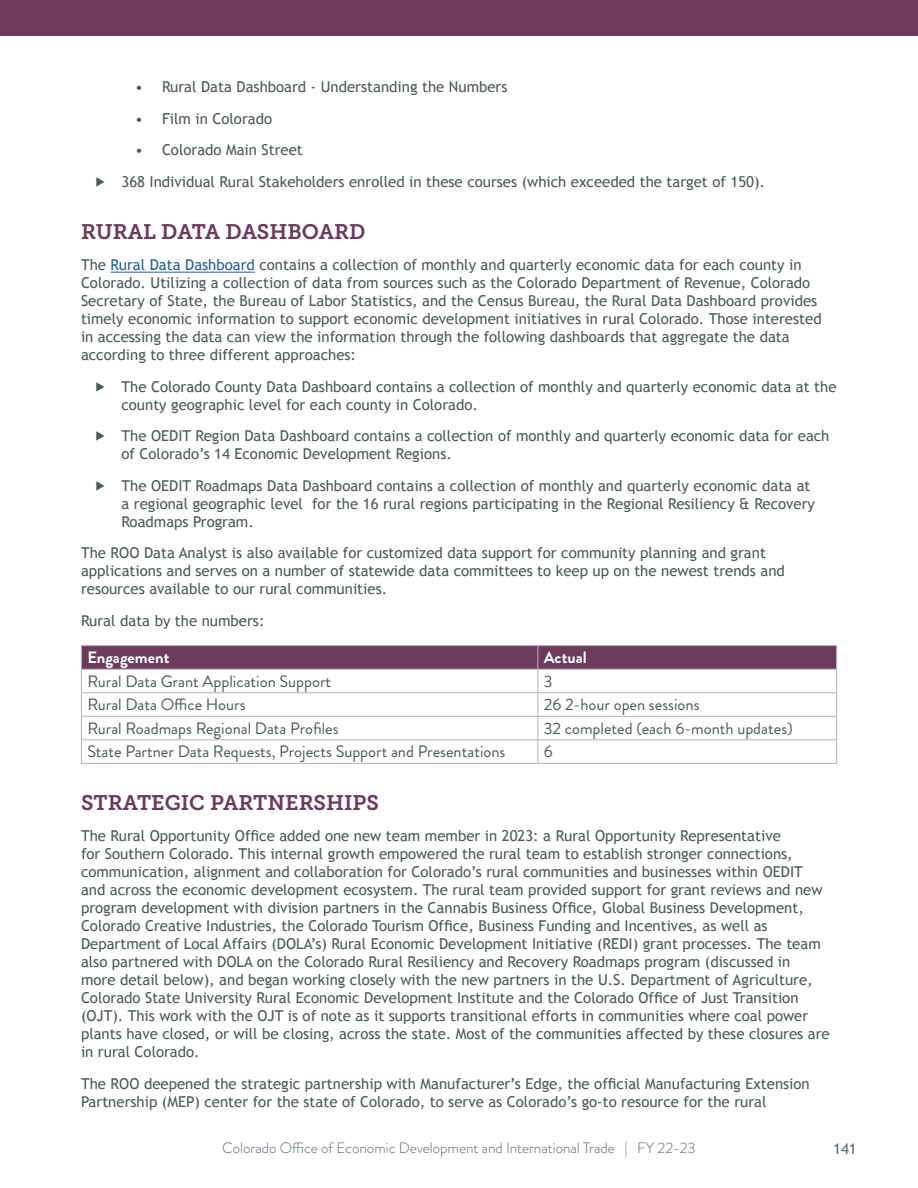
<style>
.page{position:relative;width:918px;height:1188px;background:#fff}
.page>*{position:absolute;margin:0;border:0;box-sizing:border-box;transform-origin:0 0}
.subheader_03{font:21px "Museo Slab 700";color:#6b3a5d}
.t1{font:16.5px "Brandon Grotesque";color:#4d5858}
.t2{font:700 16.5px "Brandon Grotesque";color:#fff}
.Paragraph_Style_6{font:15px/18px "Trebuchet MS";color:#4d5858}
.t3{font:300 15px "Brandon Grotesque";color:#5b6670}
.t4{font:15px "Trebuchet MS";color:#5b6771}
.s1{color:#215e9e}
.s2{color:#5b6770}
</style>
<div class="page">
<div style="left:0;top:0;width:918px;height:35px;background:#6d3a5d"></div>
<hr style="left:111px;top:272px;width:144px;height:1px;background:#215e9e">
<hr style="left:81px;top:645px;width:457px;height:1px;background:#b3b4b4">
<hr style="left:538px;top:645px;width:299px;height:1px;background:#b3b4b4">
<svg style="left:81px;top:646px;width:756px;height:117px"></svg>
<hr style="left:81px;top:763px;width:457px;height:1px;background:#b3b4b4">
<hr style="left:538px;top:763px;width:299px;height:1px;background:#b3b4b4">
<p class="Paragraph_Style_6" style="left:135px;top:78px;width:374px">• Rural Data Dashboard - Understanding the Numbers</p>
<p class="Paragraph_Style_6" style="left:135px;top:109px;width:139px">• Film in Colorado</p>
<p class="Paragraph_Style_6" style="left:135px;top:141px;width:169px">• Colorado Main Street</p>
<p class="Paragraph_Style_6" style="left:94px;top:172px;width:672px">▶ 368 Individual Rural Stakeholders enrolled in these courses (which exceeded the target of 150).</p>
<p class="subheader_03" style="left:81px;top:220px;width:286px">RURAL DATA DASHBOARD</p>
<p class="Paragraph_Style_6" style="left:81px;top:256px;width:742px">The <span class="s1">Rural Data Dashboard</span> contains a collection of monthly and quarterly economic data for each county in Colorado. Utilizing a collection of data from sources such as the Colorado Department of Revenue, Colorado Secretary of State, the Bureau of Labor Statistics, and the Census Bureau, the Rural Data Dashboard provides timely economic information to support economic development initiatives in rural Colorado. Those interested in accessing the data can view the information through the following dashboards that aggregate the data according to three different approaches:</p>
<p class="Paragraph_Style_6" style="left:122px;top:378px;width:717px;text-indent:-27px">▶ The Colorado County Data Dashboard contains a collection of monthly and quarterly economic data at the county geographic level for each county in Colorado.</p>
<p class="Paragraph_Style_6" style="left:122px;top:427px;width:709px;text-indent:-27px">▶ The OEDIT Region Data Dashboard contains a collection of monthly and quarterly economic data for each of Colorado’s 14 Economic Development Regions.</p>
<p class="Paragraph_Style_6" style="left:122px;top:477px;width:695px;text-indent:-27px">▶ The OEDIT Roadmaps Data Dashboard contains a collection of monthly and quarterly economic data at a regional geographic level for the 16 rural regions participating in the Regional Resiliency &amp; Recovery<br>Roadmaps Program.</p>
<p class="Paragraph_Style_6" style="left:81px;top:544px;width:705px">The ROO Data Analyst is also available for customized data support for community planning and grant applications and serves on a number of statewide data committees to keep up on the newest trends and resources available to our rural communities.</p>
<p class="Paragraph_Style_6" style="left:81px;top:612px;width:185px">Rural data by the numbers:</p>
<p class="t2" style="left:87px;top:646px;width:84px">Engagement</p>
<p class="t2" style="left:544px;top:646px;width:44px">Actual</p>
<p class="t1" style="left:87px;top:670px;width:245px">Rural Data Grant Application Support</p>
<p class="t1" style="left:544px;top:670px;width:10px">3</p>
<p class="t1" style="left:87px;top:693px;width:160px">Rural Data Office Hours</p>
<p class="t1" style="left:544px;top:693px;width:157px">26 2-hour open sessions</p>
<p class="t1" style="left:87px;top:717px;width:253px">Rural Roadmaps Regional Data Profiles</p>
<p class="t1" style="left:544px;top:717px;width:250px">32 completed (each 6-month updates)</p>
<p class="t1" style="left:87px;top:740px;width:420px">State Partner Data Requests, Projects Support and Presentations</p>
<p class="t1" style="left:544px;top:740px;width:10px">6</p>
<p class="subheader_03" style="left:81px;top:791px;width:299px">STRATEGIC PARTNERSHIPS</p>
<p class="Paragraph_Style_6" style="left:81px;top:827px;width:750px">The Rural Opportunity Office added one new team member in 2023: a Rural Opportunity Representative<br>for Southern Colorado. This internal growth empowered the rural team to establish stronger connections, communication, alignment and collaboration for Colorado’s rural communities and businesses within OEDIT and across the economic development ecosystem. The rural team provided support for grant reviews and new program development with division partners in the Cannabis Business Office, Global Business Development, Colorado Creative Industries, the Colorado Tourism Office, Business Funding and Incentives, as well as Department of Local Affairs (DOLA’s) Rural Economic Development Initiative (REDI) grant processes. The team also partnered with DOLA on the Colorado Rural Resiliency and Recovery Roadmaps program (discussed in<br>more detail below), and began working closely with the new partners in the U.S. Department of Agriculture, Colorado State University Rural Economic Development Institute and the Colorado Office of Just Transition (OJT). This work with the OJT is of note as it supports transitional efforts in communities where coal power plants have closed, or will be closing, across the state. Most of the communities affected by these closures are in rural Colorado.</p>
<p class="Paragraph_Style_6" style="left:81px;top:1075px;width:730px">The ROO deepened the strategic partnership with Manufacturer’s Edge, the official Manufacturing Extension<br>Partnership (MEP) center for the state of Colorado, to serve as Colorado’s go-to resource for the rural</p>
<p class="t3" style="left:222px;top:1138px;width:475px">Colorado Office of Economic Development and International Trade | <span class="s2">FY 22-23</span></p>
<p class="t4" style="left:833px;top:1140px;width:25px">141</p>
</div>
